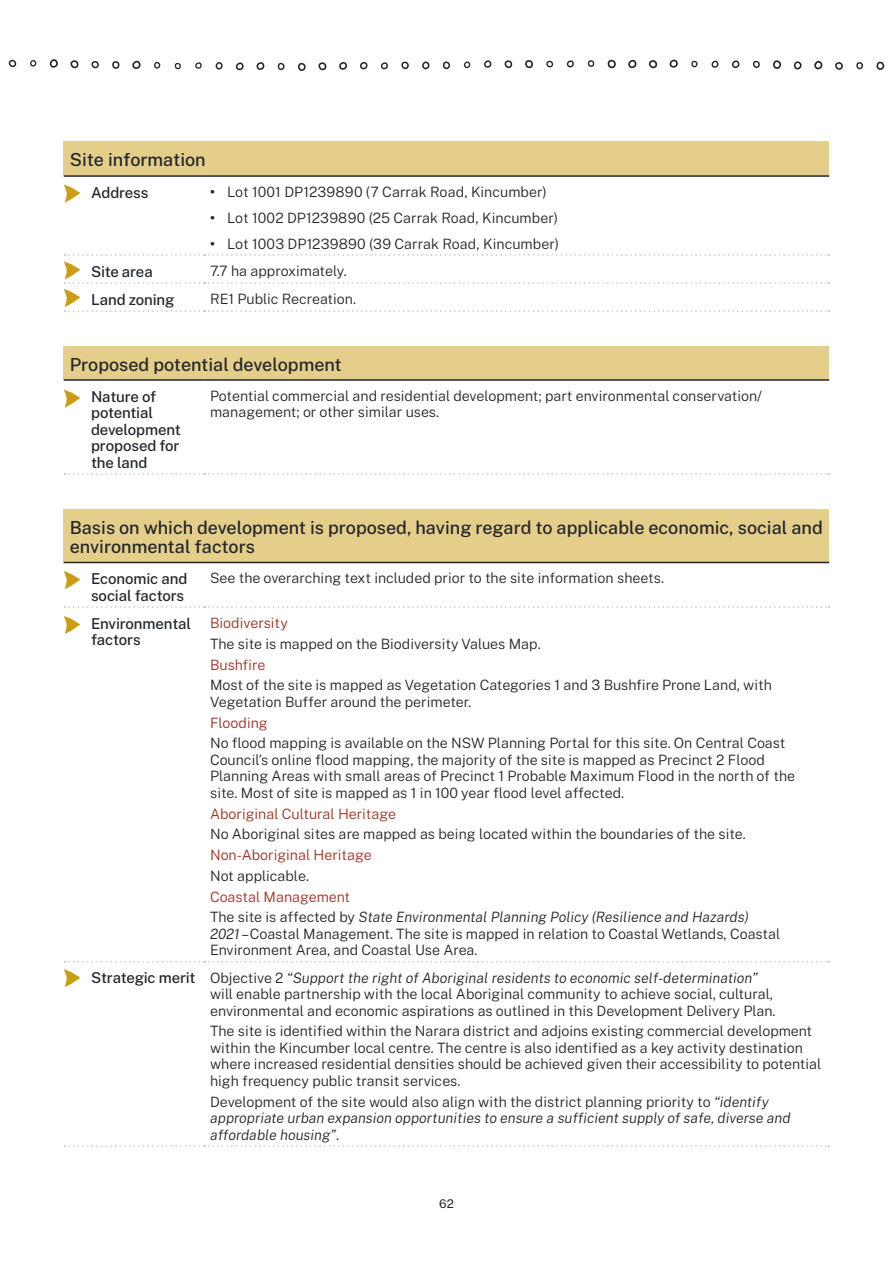
<style>
.page{position:relative;width:893px;height:1263px;background:#fff}
.page>*{position:absolute;margin:0;border:0;box-sizing:border-box;transform-origin:0 0}
.Heading_3__H3{font:500 18px/19.5px "Public Sans";color:#22272b}
.Site_Information_col{font:500 15px/16.5px "Public Sans";letter-spacing:-.01em;color:#22272b}
.Table_Body_Copy{font:300 14.25px/16.5px "Public Sans";color:#22272b}
.Table_Body_Copy-2{font:italic 300 14.25px/16.5px "Public Sans";color:#22272b}
.Level_1_bullet{font:300 14.25px "Public Sans";letter-spacing:.005em;color:#22272b}
.Table_Body_Copy-3{font:300 14.25px "Public Sans";color:#9e3224}
.t1{font:12px "Public Sans";color:#22272b}
.s1{font-weight:700}
.s2{font-style:italic}
.s3{font-style:normal}
</style>
<div class="page">
<svg style="left:8px;top:59px;width:9px;height:9px"></svg>
<svg style="left:30px;top:60px;width:7px;height:7px"></svg>
<svg style="left:49px;top:59px;width:9px;height:9px"></svg>
<svg style="left:70px;top:60px;width:9px;height:9px"></svg>
<svg style="left:91px;top:61px;width:8px;height:8px"></svg>
<svg style="left:112px;top:61px;width:8px;height:8px"></svg>
<svg style="left:132px;top:60px;width:9px;height:9px"></svg>
<svg style="left:154px;top:62px;width:6px;height:7px"></svg>
<svg style="left:174px;top:62px;width:7px;height:8px"></svg>
<svg style="left:195px;top:62px;width:7px;height:7px"></svg>
<svg style="left:215px;top:62px;width:8px;height:8px"></svg>
<svg style="left:235px;top:62px;width:9px;height:9px"></svg>
<svg style="left:256px;top:62px;width:9px;height:8px"></svg>
<svg style="left:278px;top:63px;width:7px;height:7px"></svg>
<svg style="left:298px;top:63px;width:8px;height:8px"></svg>
<svg style="left:318px;top:62px;width:9px;height:9px"></svg>
<svg style="left:339px;top:62px;width:8px;height:8px"></svg>
<svg style="left:360px;top:61px;width:8px;height:9px"></svg>
<svg style="left:381px;top:62px;width:7px;height:8px"></svg>
<svg style="left:401px;top:61px;width:8px;height:9px"></svg>
<svg style="left:422px;top:61px;width:8px;height:9px"></svg>
<svg style="left:443px;top:61px;width:7px;height:8px"></svg>
<svg style="left:463px;top:61px;width:8px;height:8px"></svg>
<svg style="left:484px;top:60px;width:8px;height:8px"></svg>
<svg style="left:504px;top:60px;width:9px;height:9px"></svg>
<svg style="left:525px;top:60px;width:8px;height:9px"></svg>
<svg style="left:546px;top:60px;width:8px;height:8px"></svg>
<svg style="left:566px;top:60px;width:8px;height:8px"></svg>
<svg style="left:587px;top:60px;width:8px;height:7px"></svg>
<svg style="left:607px;top:59px;width:9px;height:10px"></svg>
<svg style="left:628px;top:59px;width:9px;height:10px"></svg>
<svg style="left:648px;top:60px;width:10px;height:9px"></svg>
<svg style="left:669px;top:59px;width:9px;height:9px"></svg>
<svg style="left:691px;top:60px;width:7px;height:8px"></svg>
<svg style="left:711px;top:60px;width:8px;height:8px"></svg>
<svg style="left:731px;top:60px;width:9px;height:8px"></svg>
<svg style="left:753px;top:60px;width:7px;height:8px"></svg>
<svg style="left:773px;top:60px;width:8px;height:9px"></svg>
<svg style="left:794px;top:61px;width:8px;height:9px"></svg>
<svg style="left:814px;top:60px;width:9px;height:10px"></svg>
<svg style="left:835px;top:62px;width:8px;height:8px"></svg>
<svg style="left:856px;top:62px;width:7px;height:8px"></svg>
<svg style="left:876px;top:62px;width:8px;height:8px"></svg>
<div style="left:64px;top:141px;width:765px;height:35px;background:#e5ce89"></div>
<hr style="left:64px;top:175px;width:140px;height:2px;background:#22272b">
<hr style="left:204px;top:175px;width:625px;height:2px;background:#22272b">
<div style="left:64px;top:346px;width:765px;height:34px;background:#e5ce89"></div>
<svg style="left:65px;top:473px;width:764px;height:2px"></svg>
<hr style="left:64px;top:379px;width:140px;height:2px;background:#22272b">
<hr style="left:204px;top:379px;width:625px;height:2px;background:#22272b">
<div style="left:64px;top:509px;width:765px;height:53px;background:#e5ce89"></div>
<svg style="left:65px;top:606px;width:764px;height:2px"></svg>
<svg style="left:65px;top:961px;width:764px;height:1px"></svg>
<svg style="left:65px;top:1145px;width:764px;height:2px"></svg>
<hr style="left:64px;top:562px;width:140px;height:1px;background:#22272b">
<hr style="left:204px;top:562px;width:625px;height:1px;background:#22272b">
<svg style="left:64px;top:184px;width:16px;height:19px"></svg>
<svg style="left:64px;top:254px;width:765px;height:58px"></svg>
<svg style="left:64px;top:389px;width:16px;height:18px"></svg>
<svg style="left:64px;top:571px;width:16px;height:18px"></svg>
<svg style="left:64px;top:616px;width:16px;height:18px"></svg>
<svg style="left:64px;top:969px;width:16px;height:18px"></svg>
<h3 class="Heading_3__H3" style="left:70px;top:149px;width:137px">Site information</h3>
<p class="Site_Information_col" style="left:91px;top:183px;width:59px">Address</p>
<p class="Level_1_bullet" style="left:210px;top:182px;width:338px"><span class="s1">•</span> Lot 1001 DP1239890 (7 Carrak Road, Kincumber)</p>
<p class="Level_1_bullet" style="left:210px;top:207px;width:349px"><span class="s1">•</span> Lot 1002 DP1239890 (25 Carrak Road, Kincumber)</p>
<p class="Level_1_bullet" style="left:210px;top:233px;width:351px"><span class="s1">•</span> Lot 1003 DP1239890 (39 Carrak Road, Kincumber)</p>
<p class="Site_Information_col" style="left:91px;top:262px;width:63px">Site area</p>
<p class="Table_Body_Copy" style="left:210px;top:262px;width:138px">7.7 ha approximately.</p>
<p class="Site_Information_col" style="left:91px;top:290px;width:85px">Land zoning</p>
<p class="Table_Body_Copy" style="left:210px;top:290px;width:147px">RE1 Public Recreation.</p>
<h3 class="Heading_3__H3" style="left:70px;top:353px;width:274px">Proposed potential development</h3>
<p class="Site_Information_col" style="left:91px;top:387px;width:92px">Nature of potential development proposed for the land</p>
<p class="Table_Body_Copy" style="left:210px;top:387px;width:553px">Potential commercial and residential development; part environmental conservation/ management; or other similar uses.</p>
<h3 class="Heading_3__H3" style="left:70px;top:516px;width:755px">Basis on which development is proposed, having regard to applicable economic, social and environmental factors</h3>
<p class="Site_Information_col" style="left:91px;top:570px;width:98px">Economic and social factors</p>
<p class="Table_Body_Copy" style="left:210px;top:569px;width:455px">See the overarching text included prior to the site information sheets.</p>
<p class="Site_Information_col" style="left:91px;top:614px;width:102px">Environmental factors</p>
<p class="Table_Body_Copy-3" style="left:210px;top:612px;width:79px">Biodiversity</p>
<p class="Table_Body_Copy" style="left:210px;top:634px;width:332px">The site is mapped on the Biodiversity Values Map.</p>
<p class="Table_Body_Copy-3" style="left:210px;top:654px;width:57px">Bushfire</p>
<p class="Table_Body_Copy" style="left:210px;top:676px;width:563px">Most of the site is mapped as Vegetation Categories 1 and 3 Bushfire Prone Land, with<br>Vegetation Buffer around the perimeter.</p>
<p class="Table_Body_Copy-3" style="left:210px;top:712px;width:59px">Flooding</p>
<p class="Table_Body_Copy" style="left:210px;top:734px;width:587px">No flood mapping is available on the NSW Planning Portal for this site. On Central Coast Council’s online flood mapping, the majority of the site is mapped as Precinct 2 Flood Planning Areas with small areas of Precinct 1 Probable Maximum Flood in the north of the site. Most of site is mapped as 1 in 100 year flood level affected.</p>
<p class="Table_Body_Copy-3" style="left:210px;top:803px;width:188px">Aboriginal Cultural Heritage</p>
<p class="Table_Body_Copy" style="left:210px;top:825px;width:537px">No Aboriginal sites are mapped as being located within the boundaries of the site.</p>
<p class="Table_Body_Copy-3" style="left:210px;top:844px;width:163px">Non-Aboriginal Heritage</p>
<p class="Table_Body_Copy" style="left:210px;top:866px;width:100px">Not applicable.</p>
<p class="Table_Body_Copy-3" style="left:210px;top:886px;width:142px">Coastal Management</p>
<p class="Table_Body_Copy" style="left:210px;top:908px;width:572px">The site is affected by <span class="s2">State Environmental Planning Policy (Resilience and Hazards)<br>2021</span> – Coastal Management. The site is mapped in relation to Coastal Wetlands, Coastal<br>Environment Area, and Coastal Use Area.</p>
<p class="Site_Information_col" style="left:91px;top:969px;width:106px">Strategic merit</p>
<p class="Table_Body_Copy" style="left:210px;top:968px;width:567px">Objective 2 <span class="s2">“Support the right of Aboriginal residents to economic self-determination” </span>will enable partnership with the local Aboriginal community to achieve social, cultural, environmental and economic aspirations as outlined in this Development Delivery Plan.</p>
<p class="Table_Body_Copy" style="left:210px;top:1022px;width:612px">The site is identified within the Narara district and adjoins existing commercial development within the Kincumber local centre. The centre is also identified as a key activity destination where increased residential densities should be achieved given their accessibility to potential high frequency public transit services.</p>
<p class="Table_Body_Copy-2" style="left:210px;top:1093px;width:582px"><span class="s3">Development of the site would also align with the district planning priority to</span> “identify appropriate urban expansion opportunities to ensure a sufficient supply of safe, diverse and affordable housing”<span class="s3">.</span></p>
<p class="t1" style="left:439px;top:1195px;width:16px">62</p>
</div>
